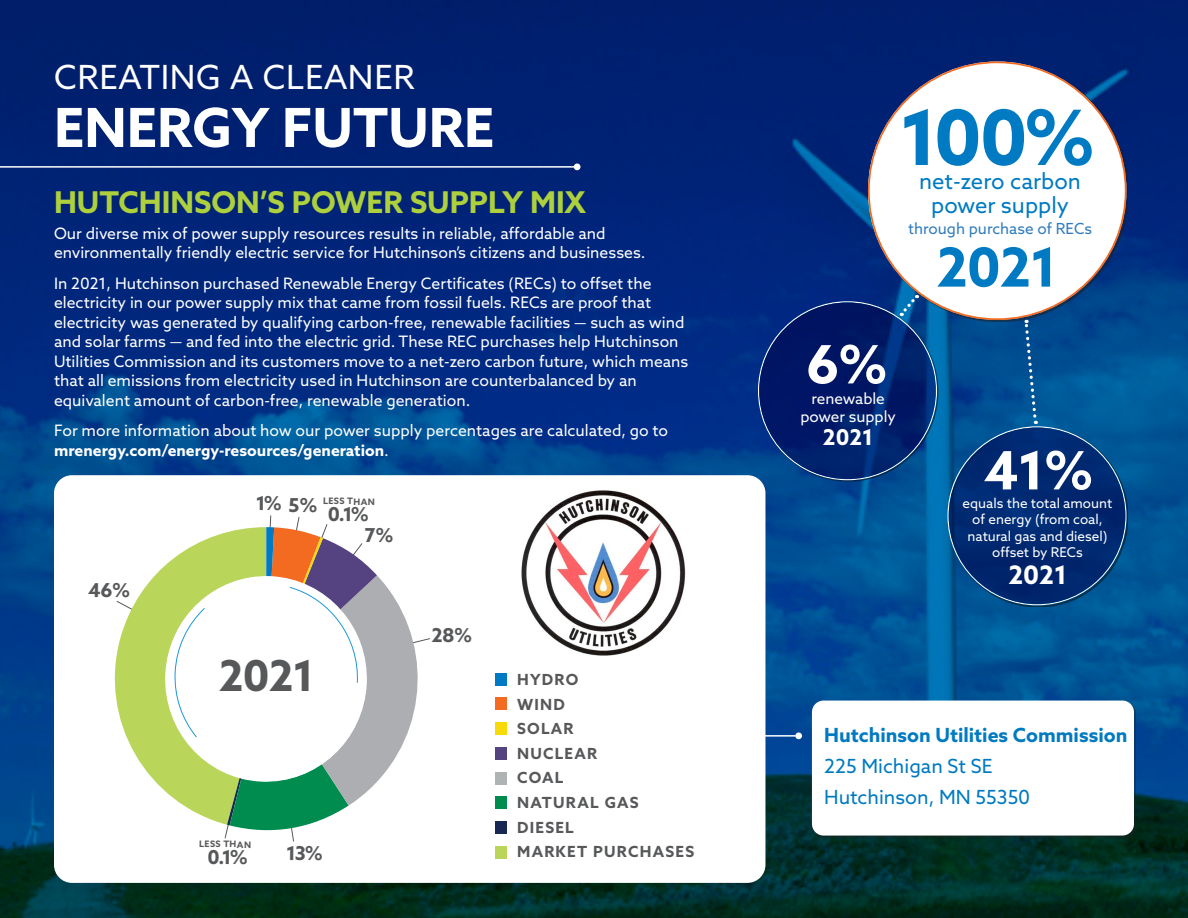
<style>
.page{position:relative;width:1188px;height:918px;background:#fff}
.page>*{position:absolute;margin:0;border:0;box-sizing:border-box;transform-origin:0 0}
.Large_Page_Title{font:700 76.35px "Azo Sans";color:#007ac2}
.t1{font:700 54px "Azo Sans";color:#fff}
.Large_Page_Title-2{font:700 54px "Azo Sans";color:#007ac2}
.Large_Page_Title-3{font:700 52.95px "Azo Sans";color:#fff}
.t2{font:700 42.75px "Azo Sans";color:#57585a}
.t3{font:33.3px "Azo Sans";letter-spacing:.02em;color:#fff}
.t4{font:700 30px "Azo Sans";color:#aed03d}
.t5{font:700 25.5px "Azo Sans";color:#fff}
.t6{font:22.05px/24px "Azo Sans";color:#007ac2;text-align:center}
.t7{font:700 21.9px "Azo Sans";color:#fff}
.t8{font:19.5px "Azo Sans";color:#007ac0}
.t9{font:700 19.5px "Azo Sans";color:#007ac0}
.t10{font:700 19.35px "Azo Sans";color:#57585a}
.t11{font:15.75px/19.5px "Azo Sans";color:#fff}
.Paragraph_header{font:700 15.3px/24.6px "Azo Sans";letter-spacing:.08em;color:#57585a}
.t12{font:15.3px "Azo Sans";color:#307cbc}
.t13{font:15.3px/17.5px "Azo Sans";color:#fff;text-align:center}
.t14{font:13.5px/16.5px "Azo Sans";color:#fff;text-align:center}
.t15{font:700 8.85px "Azo Sans";letter-spacing:.04em;color:#57585a}
.s1{font-weight:700}
</style>
<div class="page">
<img style="left:0;top:0;width:1188px;height:918px">
<div style="left:54px;top:475px;width:711px;height:408px;background:#fff;border-radius:18px"></div>
<hr style="left:0;top:166px;width:574px;height:2px;background:#fff">
<svg style="left:574px;top:164px;width:6px;height:6px"></svg>
<hr style="left:608px;top:735px;width:188px;height:2px;background:#fff">
<div style="left:795px;top:732px;width:7px;height:7px;background:#fff;border-radius:50%"></div>
<div style="left:870px;top:63px;width:258px;height:259px;background:#231f20;opacity:.36"></div>
<div style="left:869px;top:62px;width:257px;height:257px;background:#fff;border-radius:50%"></div>
<div style="left:812px;top:701px;width:322px;height:135px;background:#fff;border-radius:12px"></div>
<img style="left:521px;top:490px;width:165px;height:165px">
<div style="left:759px;top:302px;width:179px;height:180px;background:#231f20;opacity:.36"></div>
<svg style="left:759px;top:302px;width:177px;height:178px;background:#011d6a"></svg>
<svg style="left:900px;top:294px;width:19px;height:22px"></svg>
<div style="left:495px;top:673px;width:12px;height:12px;background:#007ac2"></div>
<div style="left:495px;top:846px;width:12px;height:12px;background:#b9d65b"></div>
<div style="left:495px;top:698px;width:12px;height:12px;background:#f36a21"></div>
<div style="left:495px;top:747px;width:12px;height:12px;background:#554281"></div>
<div style="left:495px;top:722px;width:12px;height:13px;background:#f8da08"></div>
<div style="left:495px;top:797px;width:12px;height:12px;background:#008c4f"></div>
<div style="left:495px;top:772px;width:12px;height:12px;background:#afb3b3"></div>
<div style="left:495px;top:822px;width:12px;height:12px;background:#172953"></div>
<svg style="left:1023px;top:320px;width:15px;height:104px;background:#17609d"></svg>
<div style="left:949px;top:427px;width:179px;height:180px;background:#231f20;opacity:.36"></div>
<div style="left:948px;top:427px;width:178px;height:178px;background:#002970;border-radius:50%"></div>
<svg style="left:114px;top:515px;width:316px;height:327px"></svg>
<p class="t3" style="left:54px;top:55px;width:362px">CREATING A CLEANER</p>
<p class="t1" style="left:54px;top:92px;width:442px">ENERGY FUTURE</p>
<p class="t4" style="left:54px;top:182px;width:533px">HUTCHINSON’S POWER SUPPLY MIX</p>
<p class="t11" style="left:54px;top:223px;width:593px">Our diverse mix of power supply resources results in reliable, affordable and environmentally friendly electric service for Hutchinson’s citizens and businesses.</p>
<p class="t11" style="left:54px;top:273px;width:636px">In 2021, Hutchinson purchased Renewable Energy Certificates (RECs) to offset the electricity in our power supply mix that came from fossil fuels. RECs are proof that electricity was generated by qualifying carbon-free, renewable facilities — such as wind and solar farms — and fed into the electric grid. These REC purchases help Hutchinson Utilities Commission and its customers move to a net-zero carbon future, which means that all emissions from electricity used in Hutchinson are counterbalanced by an equivalent amount of carbon-free, renewable generation.</p>
<p class="t11" style="left:54px;top:421px;width:616px">For more information about how our power supply percentages are calculated, go to <span class="s1">mrenergy.com/energy-resources/generation</span>.</p>
<p class="t15" style="left:323px;top:495px;width:53px">LESS THAN</p>
<p class="t10" style="left:328px;top:501px;width:43px;rotate:1deg">0.1%</p>
<p class="t2" style="left:219px;top:647px;width:98px">2021</p>
<p class="t15" style="left:199px;top:838px;width:53px">LESS THAN</p>
<p class="t10" style="left:208px;top:844px;width:42px;rotate:1deg">0.1%</p>
<p class="Paragraph_header" style="left:517px;top:667px;width:179px">HYDRO<br>WIND<br>SOLAR<br>NUCLEAR<br>COAL<br>NATURAL GAS<br>DIESEL<br>MARKET PURCHASES</p>
<p class="Large_Page_Title" style="left:899px;top:87px;width:197px">100%</p>
<p class="t6" style="left:919px;top:169px;width:163px">net-zero carbon power supply</p>
<p class="t12" style="left:908px;top:219px;width:186px">through purchase of RECs</p>
<p class="Large_Page_Title-3" style="left:806px;top:329px;width:83px">6%</p>
<p class="t13" style="left:800px;top:390px;width:97px">renewable power supply</p>
<p class="t7" style="left:823px;top:423px;width:52px">2021</p>
<p class="Large_Page_Title-2" style="left:937px;top:231px;width:123px">2021</p>
<p class="Large_Page_Title-3" style="left:984px;top:435px;width:111px">41%</p>
<p class="t14" style="left:963px;top:495px;width:151px">equals the total amount of energy (from coal, natural gas and diesel) offset by RECs</p>
<p class="t5" style="left:1008px;top:558px;width:60px">2021</p>
<p class="t9" style="left:824px;top:722px;width:305px">Hutchinson Utilities Commission</p>
<p class="t8" style="left:824px;top:753px;width:170px">225 Michigan St SE</p>
<p class="t8" style="left:824px;top:784px;width:208px">Hutchinson, MN 55350</p>
</div>
